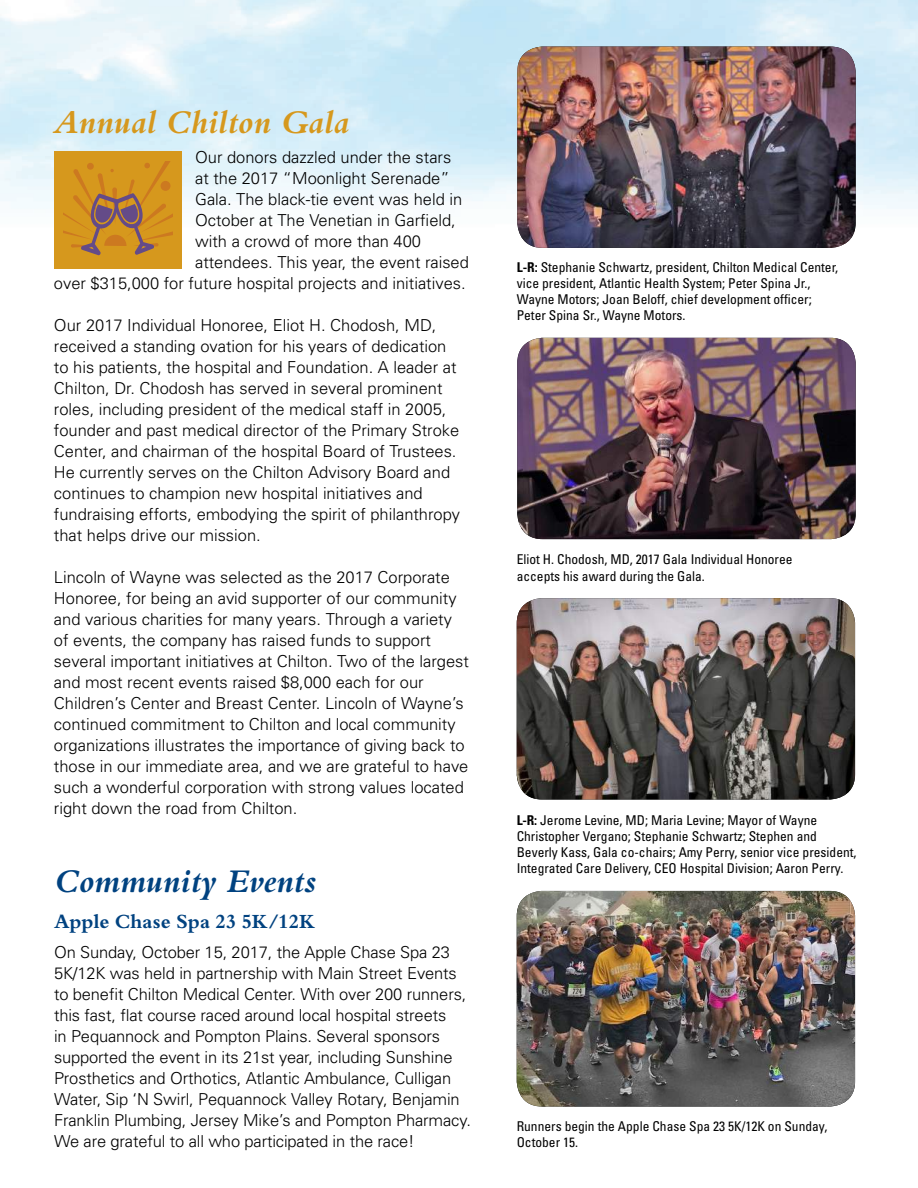
<style>
.page{position:relative;width:918px;height:1188px;background:#fff}
.page>*{position:absolute;margin:0;border:0;box-sizing:border-box;transform-origin:0 0}
.t1{font:italic 700 34.5px "Bembo";color:#d6981d}
.t2{font:italic 700 34.5px "Bembo";color:#004280}
.t3{font:700 21px "Bembo";letter-spacing:.005em;color:#004280}
.t4{font:300 16.5px/21px "Univers";color:#000}
.t5{font:condensed 13.5px/16.2px "Univers";color:#000}
.s1{font-weight:700}
</style>
<div class="page">
<img style="left:0;top:0;width:918px;height:209px">
<img style="left:517px;top:891px;width:338px;height:216px">
<img style="left:517px;top:47px;width:339px;height:201px">
<img style="left:517px;top:338px;width:339px;height:201px">
<img style="left:517px;top:598px;width:338px;height:201px">
<div style="left:54px;top:151px;width:128px;height:118px;background:#d6981d"></div>
<svg style="left:63px;top:161px;width:110px;height:94px"></svg>
<h1 class="t1" style="left:54px;top:103px;width:297px">Annual Chilton Gala</h1>
<p class="t4" style="left:195px;top:146px;width:258px">Our donors dazzled under the stars</p>
<p class="t4" style="left:195px;top:167px;width:256px">at the 2017 “Moonlight Serenade”</p>
<p class="t4" style="left:195px;top:188px;width:269px">Gala. The black-tie event was held in</p>
<p class="t4" style="left:195px;top:209px;width:262px">October at The Venetian in Garfield,</p>
<p class="t4" style="left:195px;top:230px;width:228px">with a crowd of more than 400</p>
<p class="t4" style="left:195px;top:251px;width:275px">attendees. This year, the event raised</p>
<p class="t4" style="left:54px;top:272px;width:413px">over $315,000 for future hospital projects and initiatives.</p>
<p class="t4" style="left:54px;top:314px;width:408px">Our 2017 Individual Honoree, Eliot H. Chodosh, MD, received a standing ovation for his years of dedication to his patients, the hospital and Foundation. A leader at Chilton, Dr. Chodosh has served in several prominent roles, including president of the medical staff in 2005, founder and past medical director of the Primary Stroke Center, and chairman of the hospital Board of Trustees.<br>He currently serves on the Chilton Advisory Board and continues to champion new hospital initiatives and fundraising efforts, embodying the spirit of philanthropy that helps drive our mission.</p>
<p class="t4" style="left:54px;top:566px;width:416px">Lincoln of Wayne was selected as the 2017 Corporate Honoree, for being an avid supporter of our community and various charities for many years. Through a variety of events, the company has raised funds to support several important initiatives at Chilton. Two of the largest and most recent events raised $8,000 each for our Children’s Center and Breast Center. Lincoln of Wayne’s continued commitment to Chilton and local community organizations illustrates the importance of giving back to those in our immediate area, and we are grateful to have such a wonderful corporation with strong values located right down the road from Chilton.</p>
<h1 class="t2" style="left:54px;top:863px;width:264px">Community Events</h1>
<p class="t3" style="left:54px;top:910px;width:262px">Apple Chase Spa 23 5K/12K</p>
<p class="t4" style="left:54px;top:942px;width:419px">On Sunday, October 15, 2017, the Apple Chase Spa 23<br>5K/12K was held in partnership with Main Street Events to benefit Chilton Medical Center. With over 200 runners, this fast, flat course raced around local hospital streets<br>in Pequannock and Pompton Plains. Several sponsors supported the event in its 21st year, including Sunshine Prosthetics and Orthotics, Atlantic Ambulance, Culligan Water, Sip ‘N Swirl, Pequannock Valley Rotary, Benjamin Franklin Plumbing, Jersey Mike’s and Pompton Pharmacy.<br>We are grateful to all who participated in the race!</p>
<p class="t5" style="left:517px;top:258px;width:323px"><span class="s1">L-R:</span> Stephanie Schwartz, president, Chilton Medical Center, vice president, Atlantic Health System; Peter Spina Jr., Wayne Motors; Joan Beloff, chief development officer; Peter Spina Sr., Wayne Motors.</p>
<p class="t5" style="left:517px;top:551px;width:277px">Eliot H. Chodosh, MD, 2017 Gala Individual Honoree accepts his award during the Gala.</p>
<p class="t5" style="left:517px;top:811px;width:341px"><span class="s1">L-R:</span> Jerome Levine, MD; Maria Levine; Mayor of Wayne Christopher Vergano; Stephanie Schwartz; Stephen and Beverly Kass, Gala co-chairs; Amy Perry, senior vice president, Integrated Care Delivery, CEO Hospital Division; Aaron Perry.</p>
<p class="t5" style="left:517px;top:1118px;width:312px">Runners begin the Apple Chase Spa 23 5K/12K on Sunday,<br>October 15.</p>
</div>
